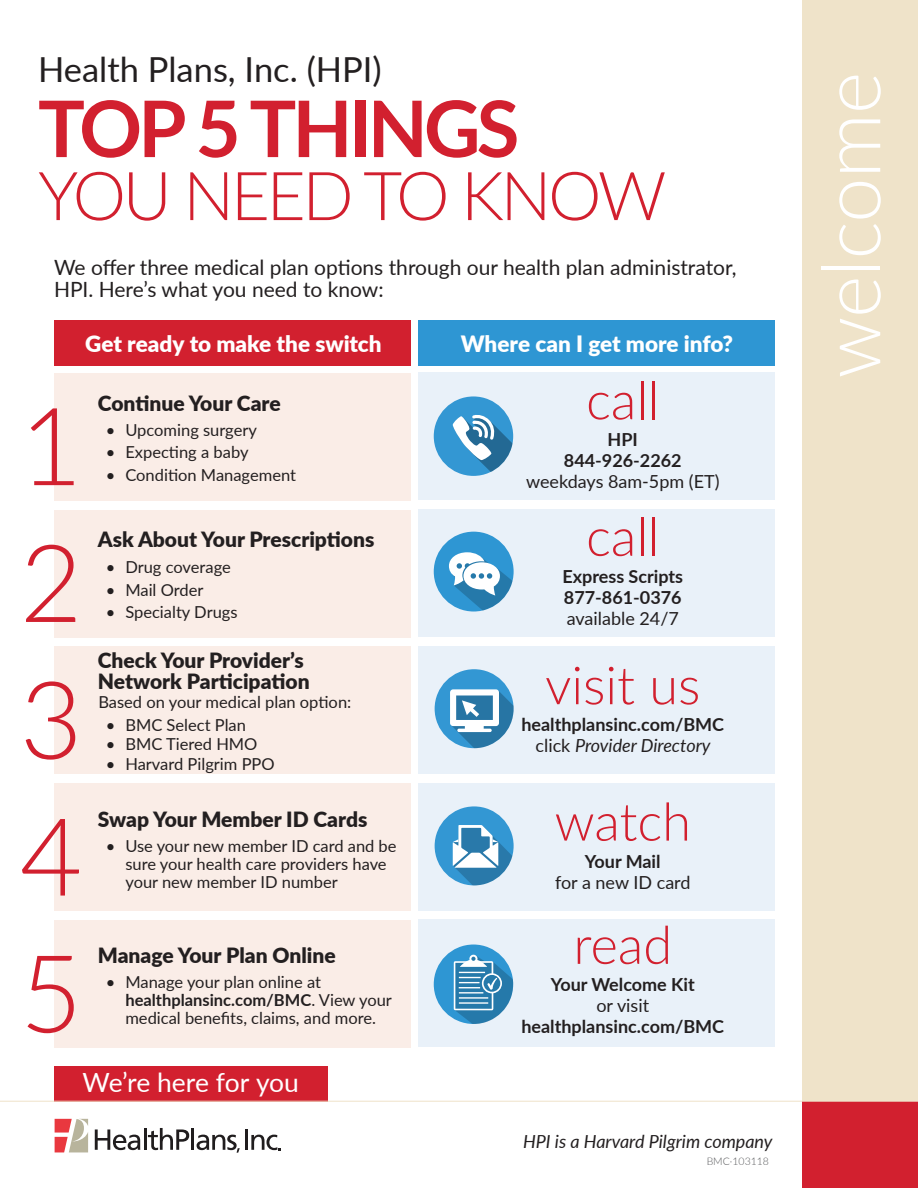
<style>
.page{position:relative;width:918px;height:1188px;background:#fff}
.page>*{position:absolute;margin:0;border:0;box-sizing:border-box;transform-origin:0 0}
.t1{font:300 108px "Lato";color:#d2202f}
.Bar_Heading{font:300 81px "Lato";letter-spacing:-.01em;color:#fff}
.t2{font:700 78px "Lato";letter-spacing:-.05em;color:#d2202f}
.t3{font:300 67.5px "Lato";letter-spacing:-.05em;color:#d2202f}
.Header_3{font:300 52.5px "Lato";color:#d2202f}
.HPHC_slogan{font:34.5px "Lato";color:#231f20}
.Closing{font:26.4px "Lato";letter-spacing:-.01em;color:#fff}
.HPHC_slogan-2{font:900 22.5px "Lato";color:#fff}
.Header_2{font:900 21px/21px "Lato";color:#231f20}
.Body{font:21px/22.5px "Lato";color:#231f20}
.t4{font:700 18px/21px "Lato";color:#231f20;text-align:center}
.HPHC_slogan-3{font:italic 18px "Lato";color:#231f20}
.t5{font:18px "Lato";color:#231f20}
.Bulleted_List{font:16.5px/18px "Lato";color:#231f20}
.t6{font:300 10.5px "Lato";color:#57585a}
.s1{font-weight:700}
.s2{font-style:normal}
.s3{font-weight:400}
</style>
<div class="page">
<div style="left:803px;top:0;width:115px;height:1188px;background:#efe3c9"></div>
<svg style="left:55px;top:1119px;width:33px;height:33px"></svg>
<svg style="left:95px;top:1129px;width:45px;height:21px"></svg>
<hr style="left:144px;top:1128px;width:2px;height:22px;background:#201d1e">
<svg style="left:148px;top:1128px;width:41px;height:22px"></svg>
<hr style="left:191px;top:1128px;width:3px;height:22px;background:#201d1e">
<svg style="left:197px;top:1135px;width:43px;height:18px"></svg>
<hr style="left:245px;top:1129px;width:3px;height:21px;background:#201d1e">
<svg style="left:251px;top:1135px;width:30px;height:16px"></svg>
<div style="left:54px;top:320px;width:357px;height:46px;background:#d2202f"></div>
<div style="left:54px;top:373px;width:357px;height:128px;background:#faede7"></div>
<div style="left:54px;top:510px;width:357px;height:127px;background:#faede7"></div>
<div style="left:54px;top:646px;width:357px;height:128px;background:#faede7"></div>
<div style="left:54px;top:783px;width:357px;height:128px;background:#faede7"></div>
<div style="left:54px;top:920px;width:357px;height:128px;background:#faede7"></div>
<div style="left:54px;top:1066px;width:274px;height:36px;background:#d2202f"></div>
<div style="left:803px;top:1102px;width:115px;height:86px;background:#d2202f"></div>
<hr style="left:0;top:1101px;width:918px;height:1px;background:#efe3c9">
<div style="left:419px;top:320px;width:356px;height:45px;background:#2e96d3"></div>
<div style="left:419px;top:372px;width:356px;height:128px;background:#e9f1f9"></div>
<div style="left:419px;top:509px;width:356px;height:128px;background:#e9f1f9"></div>
<div style="left:419px;top:646px;width:356px;height:128px;background:#e9f1f9"></div>
<div style="left:419px;top:783px;width:356px;height:127px;background:#e9f1f9"></div>
<div style="left:419px;top:919px;width:356px;height:128px;background:#e9f1f9"></div>
<div style="left:434px;top:396px;width:79px;height:80px;background:#3397d3;border-radius:50%"></div>
<svg style="left:453px;top:414px;width:60px;height:62px"></svg>
<div style="left:435px;top:669px;width:79px;height:79px;background:#3397d3;border-radius:50%"></div>
<svg style="left:450px;top:689px;width:64px;height:59px"></svg>
<div style="left:434px;top:532px;width:80px;height:80px;background:#2e96d3;border-radius:50%"></div>
<svg style="left:449px;top:552px;width:63px;height:58px"></svg>
<div style="left:435px;top:806px;width:79px;height:79px;background:#3397d3;border-radius:50%"></div>
<svg style="left:453px;top:825px;width:61px;height:60px"></svg>
<div style="left:434px;top:945px;width:79px;height:79px;background:#2e96d3;border-radius:50%"></div>
<svg style="left:454px;top:955px;width:59px;height:69px"></svg>
<p class="HPHC_slogan" style="left:38px;top:45px;width:345px">Health Plans, Inc. (HPI)</p>
<p class="t2" style="left:38px;top:71px;width:483px">TOP 5 THINGS</p>
<p class="t3" style="left:38px;top:149px;width:630px">YOU NEED TO KNOW</p>
<p class="Body" style="left:54px;top:255px;width:684px">We offer three medical plan options through our health plan administrator,<br>HPI. Here’s what you need to know:</p>
<p class="t1" style="left:20px;top:371px;width:64px">1</p>
<p class="HPHC_slogan-2" style="left:85px;top:327px;width:298px">Get ready to make the switch</p>
<p class="Header_2" style="left:98px;top:392px;width:184px">Continue Your Care</p>
<p class="Bulleted_List" style="left:106px;top:420px;width:153px">• Upcoming surgery</p>
<p class="Bulleted_List" style="left:106px;top:442px;width:144px">• Expecting a baby</p>
<p class="Bulleted_List" style="left:106px;top:465px;width:192px">• Condition Management</p>
<p class="t1" style="left:20px;top:508px;width:64px">2</p>
<p class="t1" style="left:20px;top:645px;width:64px">3</p>
<p class="Header_2" style="left:98px;top:528px;width:278px">Ask About Your Prescriptions</p>
<p class="Bulleted_List" style="left:106px;top:557px;width:126px">• Drug coverage</p>
<p class="Bulleted_List" style="left:106px;top:580px;width:99px">• Mail Order</p>
<p class="Bulleted_List" style="left:106px;top:602px;width:133px">• Specialty Drugs</p>
<p class="Header_2" style="left:98px;top:649px;width:213px">Check Your Provider’s<br>Network Participation</p>
<p class="Bulleted_List" style="left:98px;top:693px;width:254px">Based on your medical plan option:</p>
<p class="Bulleted_List" style="left:106px;top:715px;width:142px">• BMC Select Plan</p>
<p class="Bulleted_List" style="left:106px;top:735px;width:153px">• BMC Tiered HMO</p>
<p class="Bulleted_List" style="left:106px;top:754px;width:170px">• Harvard Pilgrim PPO</p>
<p class="t1" style="left:20px;top:782px;width:64px">4</p>
<p class="Header_2" style="left:98px;top:808px;width:271px">Swap Your Member ID Cards</p>
<p class="Bulleted_List" style="left:125px;top:836px;width:273px;text-indent:-20px">• Use your new member ID card and be sure your health care providers have your new member ID number</p>
<p class="t1" style="left:20px;top:918px;width:64px">5</p>
<p class="Header_2" style="left:98px;top:943px;width:239px">Manage Your Plan Online</p>
<p class="Bulleted_List" style="left:125px;top:972px;width:268px;text-indent:-20px">• Manage your plan online at <span class="s1">healthplansinc.com/BMC</span>. View your medical benefits, claims, and more.</p>
<p class="Closing" style="left:83px;top:1064px;width:218px">We’re here for you</p>
<p class="HPHC_slogan-2" style="left:461px;top:327px;width:274px">Where can I get more info?</p>
<p class="Header_3" style="left:586px;top:364px;width:75px">call</p>
<p class="t4" style="left:564px;top:428px;width:119px">HPI<br>844-926-2262</p>
<p class="t5" style="left:526px;top:469px;width:195px">weekdays 8am-5pm (ET)</p>
<p class="Header_3" style="left:586px;top:500px;width:75px">call</p>
<p class="t4" style="left:562px;top:565px;width:122px;text-align:left">Express Scripts<br>877-861-0376</p>
<p class="t5" style="left:567px;top:605px;width:114px">available 24/7</p>
<p class="Header_3" style="left:545px;top:649px;width:157px">visit us</p>
<p class="t4" style="left:521px;top:713px;width:204px">healthplansinc.com/BMC</p>
<p class="HPHC_slogan-3" style="left:536px;top:733px;width:176px"><span class="s2">click</span> Provider Directory</p>
<p class="Header_3" style="left:555px;top:785px;width:138px">watch</p>
<p class="t4" style="left:585px;top:850px;width:77px">Your Mail</p>
<p class="t5" style="left:555px;top:869px;width:137px">for a new ID card</p>
<p class="Header_3" style="left:573px;top:908px;width:100px">read</p>
<p class="t4" style="left:521px;top:973px;width:204px">Your Welcome Kit<br><span class="s3">or visit </span>healthplansinc.com/BMC</p>
<p class="HPHC_slogan-3" style="left:523px;top:1129px;width:251px">HPI is a Harvard Pilgrim company</p>
<p class="t6" style="left:707px;top:1154px;width:64px">BMC·103118</p>
<p class="Bar_Heading" style="left:795px;top:379px;width:308px;rotate:-90deg">welcome</p>
</div>
